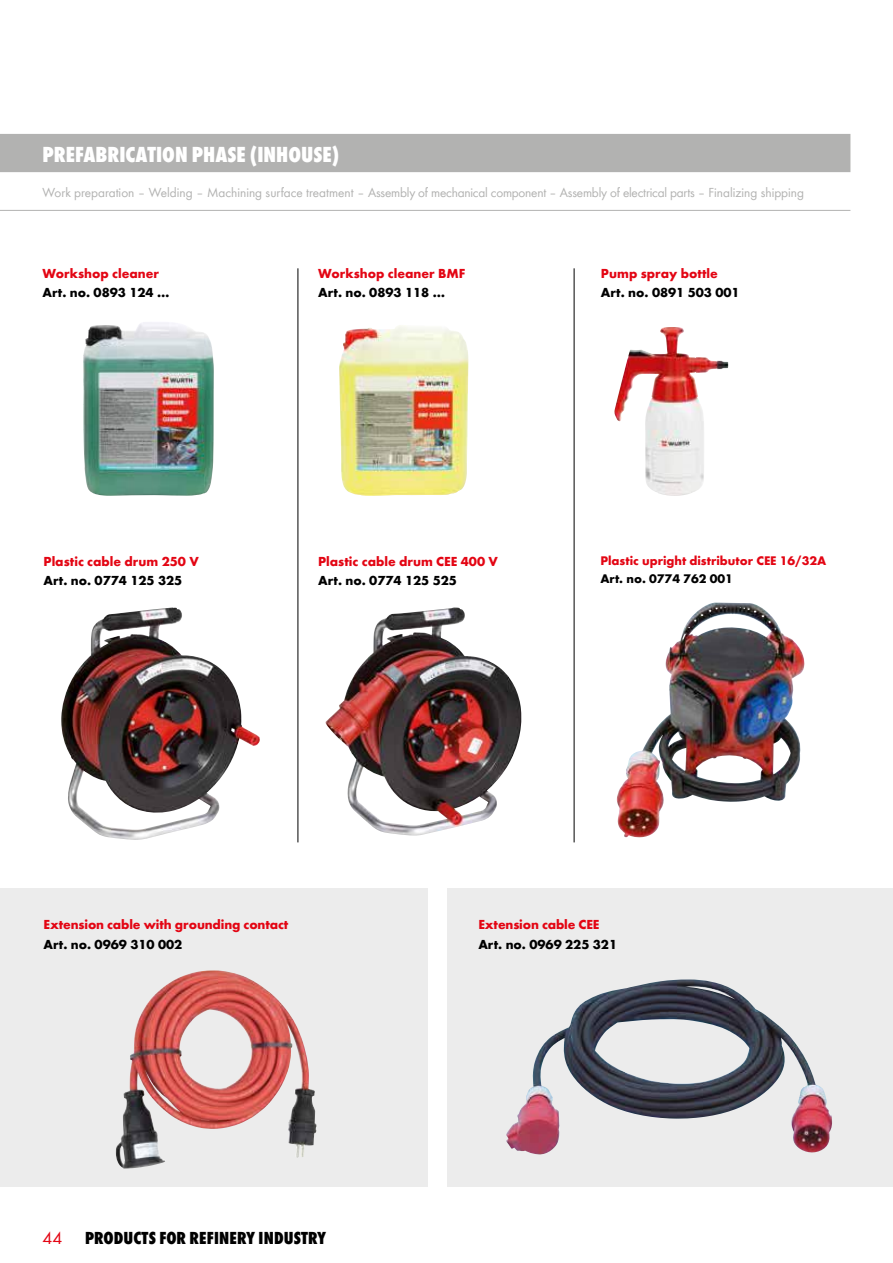
<style>
.page{position:relative;width:893px;height:1263px;background:#fff}
.page>*{position:absolute;margin:0;border:0;box-sizing:border-box;transform-origin:0 0}
.t1{font:22.5px "Wuerth Extra Bold Cond Caps";color:#fff}
.t2{font:800 condensed 18px "Wuerth";letter-spacing:.005em;color:#000}
.t3{font:18px "Wuerth";color:#e30513}
.t4{font:700 13.5px "Wuerth";color:#e30513}
.t5{font:13.5px "Wuerth";color:#b2b2b1}
.t6{font:700 13.5px "Wuerth";color:#000}
.t7{font:700 12.9px "Wuerth";color:#e30513}
.t8{font:700 12.9px "Wuerth";color:#000}
</style>
<div class="page">
<div style="left:0;top:134px;width:850px;height:38px;background:#b2b2b1"></div>
<hr style="left:0;top:210px;width:850px;height:1px;background:#b2b2b1">
<div style="left:0;top:888px;width:427px;height:298px;background:#ececec"></div>
<div style="left:448px;top:888px;width:445px;height:298px;background:#ececec"></div>
<img style="left:83px;top:322px;width:131px;height:174px">
<hr style="left:298px;top:268px;width:1px;height:574px;background:#000">
<hr style="left:574px;top:268px;width:1px;height:574px;background:#000">
<img style="left:339px;top:325px;width:129px;height:171px">
<img style="left:614px;top:327px;width:114px;height:169px">
<img style="left:61px;top:607px;width:199px;height:233px">
<img style="left:325px;top:607px;width:197px;height:228px">
<img style="left:617px;top:603px;width:188px;height:235px">
<img style="left:116px;top:972px;width:186px;height:196px">
<img style="left:506px;top:979px;width:326px;height:176px">
<h1 class="t1" style="left:43px;top:138px;width:298px">PREFABRICATION PHASE (INHOUSE)</h1>
<p class="t5" style="left:43px;top:183px;width:763px">Work preparation – Welding – Machining surface treatment – Assembly of mechanical component – Assembly of electrical parts – Finalizing shipping</p>
<h1 class="t1" style="left:43px;top:138px;width:267px">ENGINEERING &amp; CONSTRUCTION</h1>
<p class="t4" style="left:43px;top:264px;width:118px">Workshop cleaner</p>
<p class="t6" style="left:43px;top:283px;width:128px">Art. no. 0893 124 …</p>
<p class="t4" style="left:44px;top:551px;width:157px">Plastic cable drum 250 V</p>
<p class="t6" style="left:44px;top:570px;width:140px">Art. no. 0774 125 325</p>
<p class="t4" style="left:318px;top:264px;width:149px">Workshop cleaner BMF</p>
<p class="t6" style="left:318px;top:283px;width:128px">Art. no. 0893 118 …</p>
<p class="t4" style="left:601px;top:264px;width:118px">Pump spray bottle</p>
<p class="t6" style="left:601px;top:283px;width:140px">Art. no. 0891 503 001</p>
<p class="t4" style="left:318px;top:551px;width:181px">Plastic cable drum CEE 400 V</p>
<p class="t6" style="left:318px;top:570px;width:140px">Art. no. 0774 125 525</p>
<p class="t7" style="left:600px;top:551px;width:227px">Plastic upright distributor CEE 16/32A</p>
<p class="t8" style="left:600px;top:570px;width:134px">Art. no. 0774 762 001</p>
<p class="t4" style="left:44px;top:915px;width:246px">Extension cable with grounding contact</p>
<p class="t6" style="left:44px;top:934px;width:140px">Art. no. 0969 310 002</p>
<p class="t4" style="left:478px;top:915px;width:123px">Extension cable CEE</p>
<p class="t6" style="left:478px;top:934px;width:140px">Art. no. 0969 225 321</p>
<h2 class="t3" style="left:43px;top:1225px;width:21px">44</h2>
<h2 class="t2" style="left:85px;top:1225px;width:243px">PRODUCTS FOR REFINERY INDUSTRY</h2>
</div>
